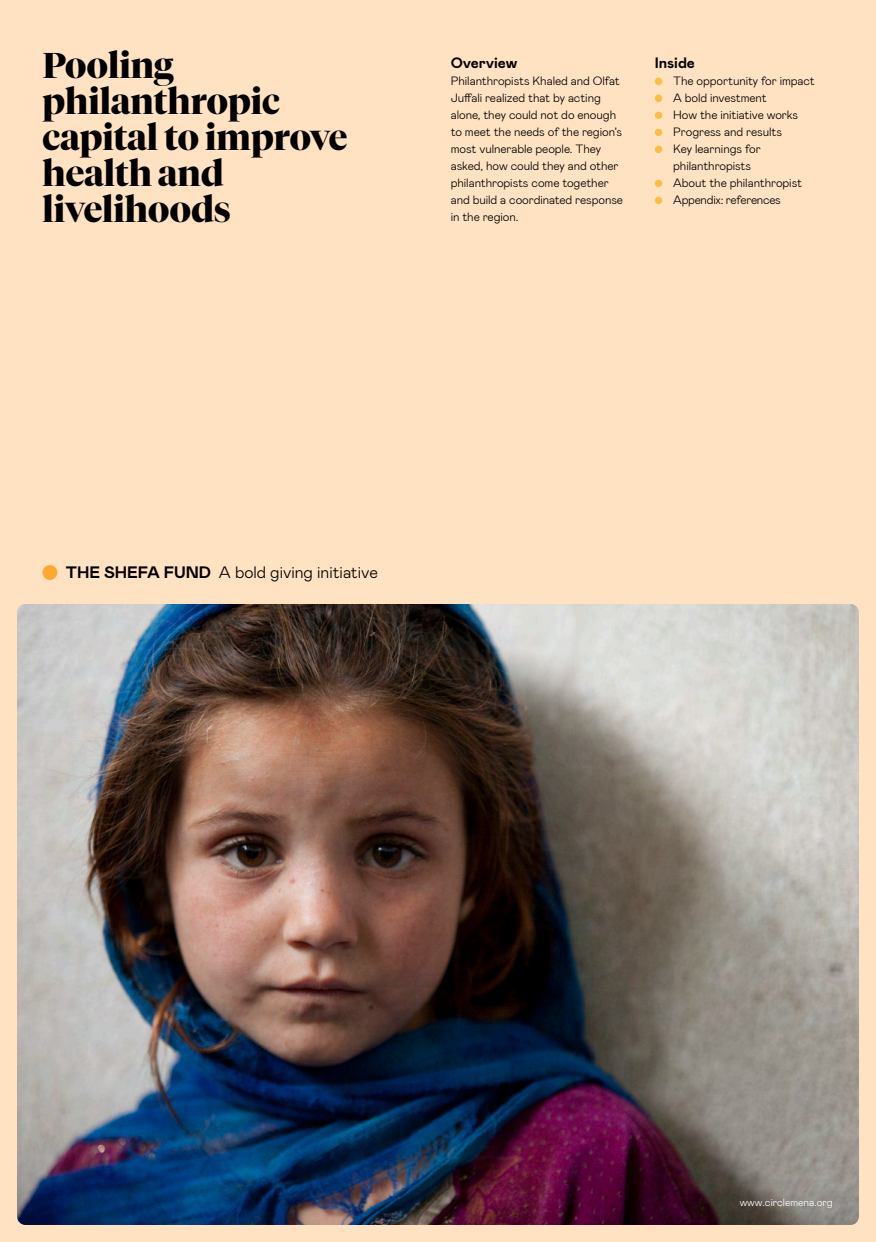
<style>
.page{position:relative;width:876px;height:1242px;background:#ffe2c1}
.page>*{position:absolute;margin:0;border:0;box-sizing:border-box;transform-origin:0 0}
.Case_Study_Title{font:700 35.7px/36px "Tiempos Fine";color:#000}
.Standfirst_bold{font:300 16.5px "Mabry Pro";color:#000}
.Box_headline{font:700 15px "Mabry Pro";letter-spacing:-.005em;color:#000}
.Body{font:300 12px/17px "Mabry Pro";letter-spacing:-.005em;color:#000}
.t1{font:300 10.5px "Mabry Pro";color:#fff}
.s1{font-weight:700}
</style>
<div class="page">
<img style="left:17px;top:604px;width:842px;height:621px">
<div style="left:43px;top:565px;width:14px;height:15px;background:#ffa830;border-radius:50%"></div>
<div style="left:655px;top:78px;width:7px;height:7px;background:#febd40;border-radius:50%"></div>
<div style="left:655px;top:95px;width:7px;height:7px;background:#febd40;border-radius:50%"></div>
<div style="left:655px;top:112px;width:7px;height:7px;background:#febd40;border-radius:50%"></div>
<div style="left:655px;top:129px;width:7px;height:7px;background:#febd40;border-radius:50%"></div>
<div style="left:655px;top:146px;width:7px;height:7px;background:#febd40;border-radius:50%"></div>
<div style="left:655px;top:180px;width:7px;height:7px;background:#febd40;border-radius:50%"></div>
<div style="left:655px;top:197px;width:7px;height:7px;background:#febd40;border-radius:50%"></div>
<p class="Case_Study_Title" style="left:43px;top:47px;width:306px">Pooling philanthropic capital to improve health and livelihoods</p>
<p class="Box_headline" style="left:451px;top:52px;width:68px">Overview</p>
<p class="Body" style="left:451px;top:72px;width:174px">Philanthropists Khaled and Olfat<br>Juffali realized that by acting alone, they could not do enough to meet the needs of the region’s most vulnerable people. They asked, how could they and other philanthropists come together and build a coordinated response in the region.</p>
<p class="Box_headline" style="left:655px;top:52px;width:42px">Inside</p>
<p class="Body" style="left:673px;top:72px;width:143px">The opportunity for impact</p>
<p class="Body" style="left:673px;top:89px;width:95px">A bold investment</p>
<p class="Body" style="left:673px;top:106px;width:126px">How the initiative works</p>
<p class="Body" style="left:673px;top:123px;width:110px">Progress and results</p>
<p class="Body" style="left:673px;top:140px;width:89px">Key learnings for philanthropists</p>
<p class="Body" style="left:673px;top:174px;width:130px">About the philanthropist</p>
<p class="Body" style="left:673px;top:191px;width:109px">Appendix: references</p>
<p class="Standfirst_bold" style="left:66px;top:561px;width:313px"><span class="s1">THE SHEFA FUND</span> A bold giving initiative</p>
<p class="t1" style="left:740px;top:1194px;width:95px">www.circlemena.org</p>
</div>
